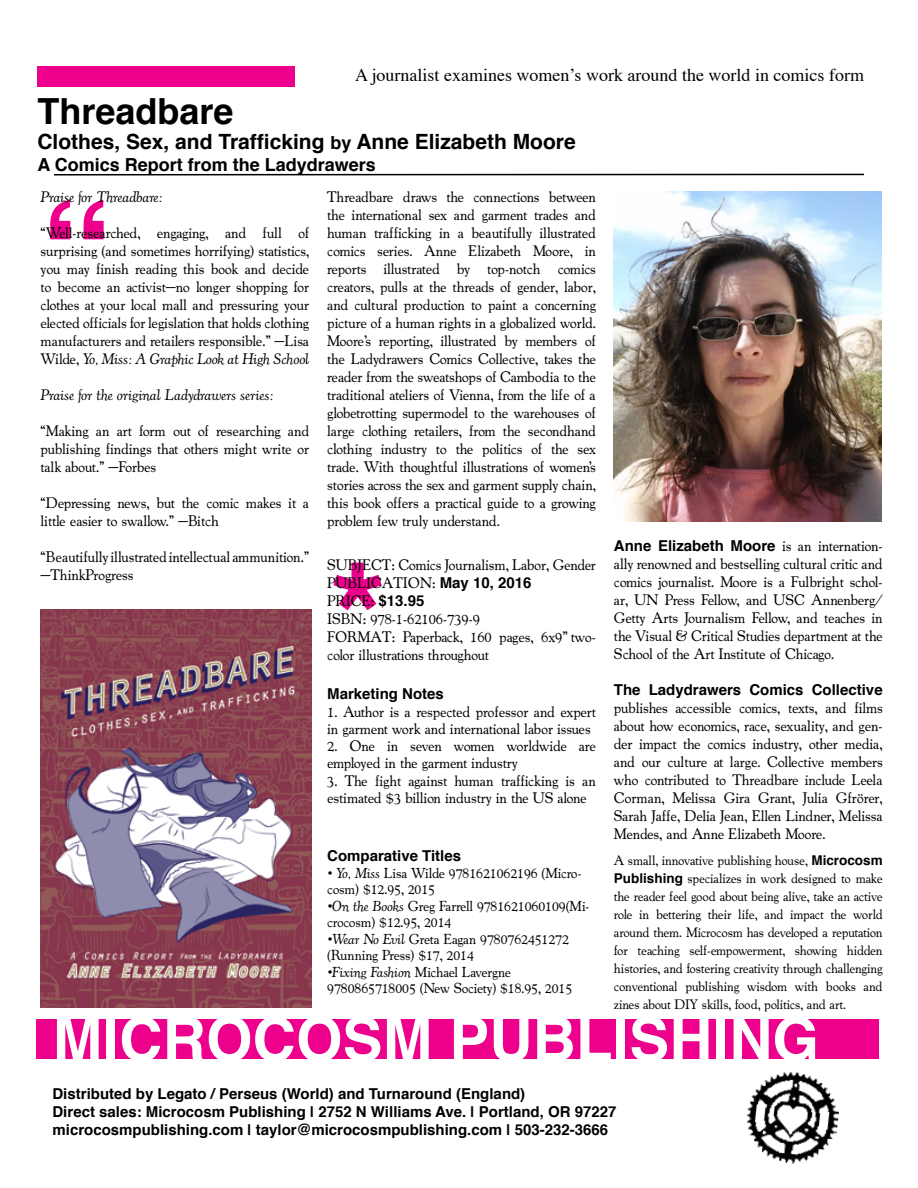
<style>
.page{position:relative;width:918px;height:1188px;background:#fff}
.page>*{position:absolute;margin:0;border:0;box-sizing:border-box;transform-origin:0 0}
.t1{font:700 144px "Helvetica";color:#ec008c}
.t2{font:700 60px "Helvetica";color:#fff}
.t3{font:700 36px "Helvetica";color:#000}
.t4{font:700 21px "Helvetica";color:#000}
.t5{font:18px "Times";color:#000}
.t6{font:700 18px "Helvetica";color:#000}
.t7{font:500 15px/18px "Cooper Old Style";letter-spacing:-.01em;color:#000}
.t8{font:700 15px/18px "Helvetica";color:#000}
.t9{font:italic 15px "Cooper Old Style";color:#000}
.t10{font:500 14.25px/16.5px "Cooper Old Style";color:#000}
.t11{font:500 13.5px/18px "Cooper Old Style";letter-spacing:-.005em;color:#000;text-align:justify}
.s1{font-size:18px}
.s2{font-family:"Helvetica";font-weight:700}
.s3{font-weight:400;font-style:italic}
.s4{font-family:"Cooper Old Style";font-weight:500}
</style>
<div class="page">
<div style="left:38px;top:66px;width:258px;height:21px;background:#ec008c"></div>
<div style="left:36px;top:1020px;width:843px;height:39px;background:#ec008c"></div>
<hr style="left:54px;top:174px;width:810px;height:2px;background:#000">
<img style="left:747px;top:1071px;width:92px;height:93px">
<img style="left:614px;top:191px;width:268px;height:331px">
<img style="left:40px;top:609px;width:272px;height:399px">
<p class="t5" style="left:355px;top:58px;width:510px">A journalist examines women’s work around the world in comics form</p>
<h3 class="t3" style="left:38px;top:82px;width:198px">Threadbare</h3>
<h3 class="t4" style="left:38px;top:125px;width:540px">Clothes, Sex, and Trafficking <span class="s1">by</span> Anne Elizabeth Moore</h3>
<p class="t6" style="left:38px;top:150px;width:340px">A Comics Report from the Ladydrawers</p>
<p class="t7" style="left:327px;top:188px;width:270px;text-align:justify">Threadbare draws the connections between the international sex and garment trades and human trafficking in a beautifully illustrated comics series. Anne Elizabeth Moore, in reports illustrated by top-notch comics creators, pulls at the threads of gender, labor, and cultural production to paint a concerning picture of a human rights in a globalized world.<br>Moore’s reporting, illustrated by members of the Ladydrawers Comics Collective, takes the reader from the sweatshops of Cambodia to the traditional ateliers of Vienna, from the life of a globetrotting supermodel to the warehouses of large clothing retailers, from the secondhand clothing industry to the politics of the sex trade. With thoughtful illustrations of women’s stories across the sex and garment supply chain, this book offers a practical guide to a growing problem few truly understand.</p>
<p class="t7" style="left:327px;top:555px;width:270px">SUBJECT: Comics Journalism, Labor, Gender<br>PUBLICATION: <span class="s2">May 10, 2016<br></span>PRICE: <span class="s2">$13.95<br></span>ISBN: 978-1-62106-739-9<br>FORMAT: Paperback, 160 pages, 6x9” two&shy;color illustrations throughout</p>
<p class="t8" style="left:327px;top:685px;width:118px">Marketing Notes</p>
<p class="t7" style="left:327px;top:703px;width:270px;line-height:17.2px">1. Author is a respected professor and expert in garment work and international labor issues</p>
<p class="t7" style="left:327px;top:737px;width:270px;line-height:17.2px">2. One in seven women worldwide are employed in the garment industry</p>
<p class="t7" style="left:327px;top:772px;width:270px;line-height:17.2px">3. The fight against human trafficking is an estimated $3 billion industry in the US alone</p>
<p class="t9" style="left:40px;top:189px;width:123px">Praise for Threadbare:</p>
<p class="t7" style="left:40px;top:224px;width:270px;text-align:justify">“Well-researched, engaging, and full of surprising (and sometimes horrifying) statistics, you may finish reading this book and decide to become an activist—no longer shopping for clothes at your local mall and pressuring your elected officials for legislation that holds clothing manufacturers and retailers responsible.” —Lisa Wilde, <span class="s3">Yo, Miss: A Graphic Look at High School</span></p>
<p class="t9" style="left:40px;top:387px;width:234px">Praise for the original Ladydrawers series:</p>
<p class="t7" style="left:40px;top:422px;width:270px;text-align:justify">“Making an art form out of researching and publishing findings that others might write or talk about.” —Forbes</p>
<p class="t7" style="left:40px;top:494px;width:270px">“Depressing news, but the comic makes it a little easier to swallow.” —Bitch</p>
<p class="t7" style="left:40px;top:548px;width:270px">“Beautifully illustrated intellectual ammunition.” —ThinkProgress</p>
<h1 class="t1" style="left:40px;top:138px;width:73px">“</h1>
<p class="t8" style="left:614px;top:537px;width:270px">Anne Elizabeth Moore <span class="s4">is an internation-</span></p>
<p class="t7" style="left:614px;top:555px;width:270px;text-align:justify">ally renowned and bestselling cultural critic and comics journalist. Moore is a Fulbright schol&shy;ar, UN Press Fellow, and USC Annenberg/ Getty Arts Journalism Fellow, and teaches in the Visual &amp; Critical Studies department at the School of the Art Institute of Chicago.</p>
<p class="t8" style="left:614px;top:681px;width:270px">The Ladydrawers Comics Collective</p>
<p class="t7" style="left:614px;top:699px;width:270px;text-align:justify">publishes accessible comics, texts, and films about how economics, race, sexuality, and gen&shy;der impact the comics industry, other media, and our culture at large. Collective members who contributed to Threadbare include Leela Corman, Melissa Gira Grant, Julia Gfrörer, Sarah Jaffe, Delia Jean, Ellen Lindner, Melissa Mendes, and Anne Elizabeth Moore.</p>
<p class="t11" style="left:614px;top:851px;width:270px">A small, innovative publishing house, <span class="s2">Microcosm Publishing</span> specializes in work designed to make the reader feel good about being alive, take an active role in bettering their life, and impact the world around them. Microcosm has developed a reputation for teaching self-empowerment, showing hidden histories, and fostering creativity through challenging conventional publishing wisdom with books and zines about DIY skills, food, politics, and art.</p>
<h2 class="t2" style="left:52px;top:991px;width:768px">Microcosm Publishing</h2>
<h1 class="t1" style="left:330px;top:500px;width:58px">*</h1>
<p class="t8" style="left:327px;top:847px;width:135px">Comparative Titles</p>
<p class="t10" style="left:327px;top:865px;width:256px"><span class="s3">• Yo, Miss</span> Lisa Wilde 9781621062196 (Micro&shy;cosm) $12.95, 2015</p>
<p class="t10" style="left:327px;top:898px;width:264px"><span class="s3">•On the Books</span> Greg Farrell 9781621060109(Mi&shy;crocosm) $12.95, 2014</p>
<p class="t10" style="left:327px;top:931px;width:243px"><span class="s3">•Wear No Evil</span> Greta Eagan 9780762451272 (Running Press) $17, 2014</p>
<p class="t10" style="left:327px;top:964px;width:247px"><span class="s3">•Fixing Fashion</span> Michael Lavergne<br>9780865718005 (New Society) $18.95, 2015</p>
<p class="t8" style="left:52px;top:1085px;width:566px">Distributed by Legato / Perseus (World) and Turnaround (England)<br>Direct sales: Microcosm Publishing | 2752 N Williams Ave. | Portland, OR 97227 microcosmpublishing.com | taylor@microcosmpublishing.com | 503-232-3666</p>
</div>
